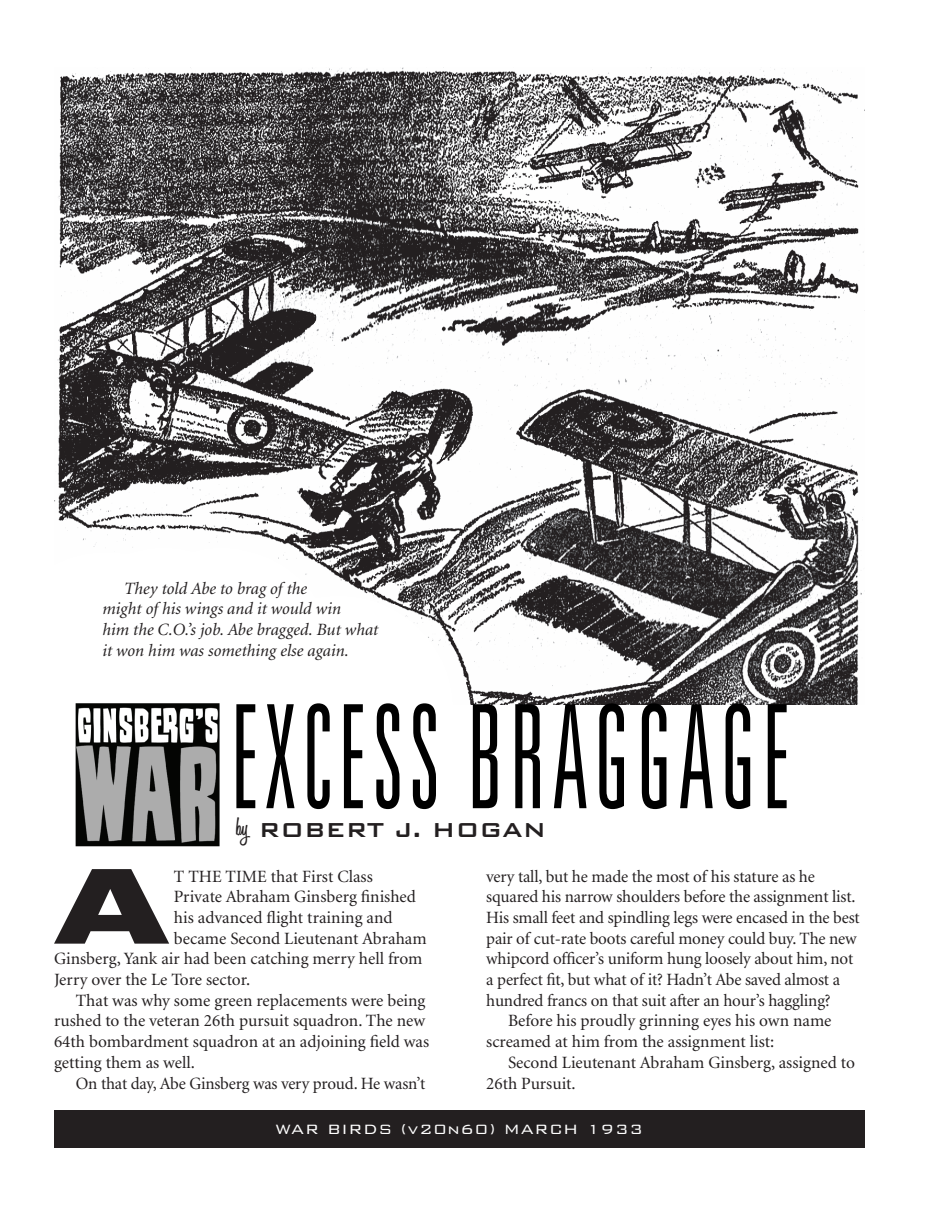
<style>
.page{position:relative;width:932px;height:1215px;background:#fff}
.page>*{position:absolute;margin:0;border:0;box-sizing:border-box;transform-origin:0 0}
.t1{font:300 ultra-condensed 144px "Univers";letter-spacing:.06em;color:#000;scale:.75 1}
.t2{font:900 expanded 103.2px "Univers";color:#231f20}
.t3{font:500 27px "Bank Gothic BT";color:#231f20}
.t4{font:300 18px "Bank Gothic BT";letter-spacing:.04em;color:#fff}
.t5{font:17.25px "Minion";letter-spacing:-.005em;color:#231f20}
.t6{font:italic 17.25px/20.7px "Minion";color:#231f20}
.s1{font-family:"Honey Script";font-weight:600}
</style>
<div class="page">
<img style="left:54px;top:68px;width:810px;height:637px">
<div style="left:54px;top:1110px;width:810px;height:38px;background:#231f20"></div>
<img style="left:75px;top:702px;width:146px;height:145px">
<p class="t6" style="left:102px;top:578px;width:277px;text-indent:22px">They told Abe to brag of the<br>might of his wings and it would win<br>him the C.O.’s job. Abe bragged. But what it won him was something else again.</p>
<h1 class="t1" style="left:231px;top:682px;width:747px">EXCESS BRAGGAGE</h1>
<h3 class="t3" style="left:236px;top:815px;width:312px"><span class="s1">by</span> ROBERT J. HOGAN</h3>
<h2 class="t2" style="left:55px;top:845px;width:114px">A</h2>
<p class="t5" style="left:174px;top:868px;width:200px">T THE time that First Class</p>
<p class="t5" style="left:174px;top:888px;width:243px">Private Abraham Ginsberg finished</p>
<p class="t5" style="left:174px;top:909px;width:220px">his advanced flight training and</p>
<p class="t5" style="left:174px;top:930px;width:254px">became Second Lieutenant Abraham</p>
<p class="t5" style="left:54px;top:950px;width:370px">Ginsberg, Yank air had been catching merry hell from</p>
<p class="t5" style="left:54px;top:971px;width:198px">Jerry over the Le Tore sector.</p>
<p class="t5" style="left:76px;top:992px;width:351px">That was why some green replacements were being</p>
<p class="t5" style="left:54px;top:1012px;width:372px">rushed to the veteran 26th pursuit squadron. The new</p>
<p class="t5" style="left:54px;top:1033px;width:377px">64th bombardment squadron at an adjoining field was</p>
<p class="t5" style="left:54px;top:1054px;width:142px">getting them as well.</p>
<p class="t5" style="left:76px;top:1075px;width:351px">On that day, Abe Ginsberg was very proud. He wasn’t</p>
<p class="t5" style="left:486px;top:868px;width:330px">very tall, but he made the most of his stature as he</p>
<p class="t5" style="left:486px;top:888px;width:371px">squared his narrow shoulders before the assignment list.</p>
<p class="t5" style="left:486px;top:909px;width:375px">His small feet and spindling legs were encased in the best</p>
<p class="t5" style="left:486px;top:930px;width:372px">pair of cut-rate boots careful money could buy. The new</p>
<p class="t5" style="left:486px;top:950px;width:368px">whipcord officer’s uniform hung loosely about him, not</p>
<p class="t5" style="left:486px;top:971px;width:355px">a perfect fit, but what of it? Hadn’t Abe saved almost a</p>
<p class="t5" style="left:486px;top:992px;width:346px">hundred francs on that suit after an hour’s haggling?</p>
<p class="t5" style="left:508px;top:1012px;width:325px">Before his proudly grinning eyes his own name</p>
<p class="t5" style="left:486px;top:1033px;width:290px">screamed at him from the assignment list:</p>
<p class="t5" style="left:508px;top:1054px;width:348px">Second Lieutenant Abraham Ginsberg, assigned to</p>
<p class="t5" style="left:486px;top:1075px;width:91px">26th Pursuit.</p>
<p class="t4" style="left:276px;top:1120px;width:368px">WAR BIRDS (v20n60) MARCH 1933</p>
</div>
